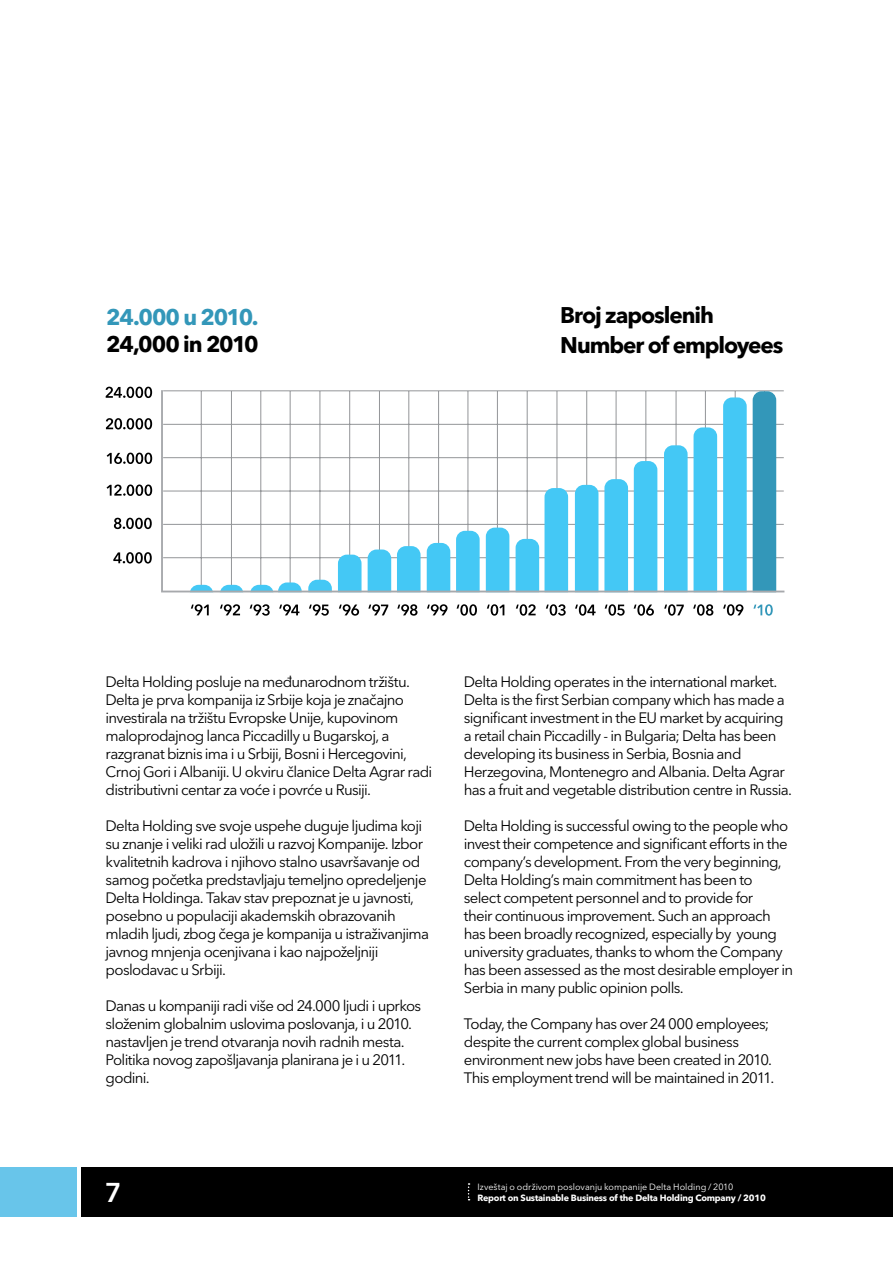
<style>
.page{position:relative;width:893px;height:1276px;background:#fff}
.page>*{position:absolute;margin:0;border:0;box-sizing:border-box;transform-origin:0 0}
.t1{font:600 27px "Avenir Next LT Pro";color:#fff}
.t2{font:700 22.5px/30px "Avenir Next LT Pro";letter-spacing:-.045em;color:#000}
.t3{font:700 22.5px "Avenir Next LT Pro";letter-spacing:-.06em;color:#3397b9}
.t4{font:15px/18px "Avenir Next LT Pro";letter-spacing:-.045em;color:#000}
.t5{font:700 9px "Avenir Next LT Pro";letter-spacing:-.025em;color:#fff}
.t6{font:9px "Avenir Next LT Pro";color:#fff}
</style>
<div class="page">
<svg style="left:113px;top:552px;width:39px;height:11px"></svg>
<svg style="left:114px;top:518px;width:38px;height:11px"></svg>
<svg style="left:107px;top:484px;width:45px;height:12px"></svg>
<svg style="left:107px;top:452px;width:45px;height:12px"></svg>
<svg style="left:106px;top:418px;width:46px;height:11px"></svg>
<svg style="left:106px;top:387px;width:46px;height:11px"></svg>
<div style="left:82px;top:1167px;width:811px;height:50px;background:#000"></div>
<div style="left:0;top:1167px;width:77px;height:50px;background:#68c5ea"></div>
<svg style="left:468px;top:1183px;width:2px;height:17px"></svg>
<svg style="left:161px;top:390px;width:624px;height:203px"></svg>
<svg style="left:191px;top:604px;width:18px;height:11px"></svg>
<svg style="left:220px;top:604px;width:20px;height:11px"></svg>
<svg style="left:250px;top:604px;width:20px;height:11px"></svg>
<svg style="left:279px;top:604px;width:20px;height:11px"></svg>
<svg style="left:309px;top:604px;width:20px;height:11px"></svg>
<svg style="left:339px;top:604px;width:20px;height:11px"></svg>
<svg style="left:368px;top:604px;width:20px;height:11px"></svg>
<svg style="left:397px;top:604px;width:20px;height:11px"></svg>
<svg style="left:427px;top:604px;width:21px;height:11px"></svg>
<svg style="left:457px;top:604px;width:20px;height:11px"></svg>
<svg style="left:487px;top:604px;width:17px;height:11px"></svg>
<svg style="left:516px;top:604px;width:20px;height:11px"></svg>
<svg style="left:546px;top:604px;width:20px;height:11px"></svg>
<svg style="left:575px;top:604px;width:21px;height:11px"></svg>
<svg style="left:605px;top:604px;width:20px;height:11px"></svg>
<svg style="left:634px;top:604px;width:20px;height:11px"></svg>
<svg style="left:664px;top:604px;width:20px;height:11px"></svg>
<svg style="left:693px;top:604px;width:20px;height:11px"></svg>
<svg style="left:723px;top:604px;width:20px;height:11px"></svg>
<svg style="left:753px;top:604px;width:20px;height:11px"></svg>
<h2 class="t3" style="left:106px;top:304px;width:154px">24.000 u 2010.</h2>
<h2 class="t2" style="left:106px;top:329px;width:154px">24,000 in 2010</h2>
<h2 class="t2" style="left:560px;top:300px;width:225px">Broj zaposlenih<br>Number of employees</h2>
<p class="t4" style="left:106px;top:672px;width:328px">Delta Holding posluje na međunarodnom tržištu.<br>Delta je prva kompanija iz Srbije koja je značajno investirala na tržištu Evropske Unije, kupovinom maloprodajnog lanca Piccadilly u Bugarskoj, a razgranat biznis ima i u Srbiji, Bosni i Hercegovini, Crnoj Gori i Albaniji. U okviru članice Delta Agrar radi distributivni centar za voće i povrće u Rusiji.</p>
<p class="t4" style="left:106px;top:816px;width:325px">Delta Holding sve svoje uspehe duguje ljudima koji su znanje i veliki rad uložili u razvoj Kompanije. Izbor kvalitetnih kadrova i njihovo stalno usavršavanje od samog početka predstavljaju temeljno opredeljenje Delta Holdinga. Takav stav prepoznat je u javnosti, posebno u populaciji akademskih obrazovanih mladih ljudi, zbog čega je kompanija u istraživanjima javnog mnjenja ocenjivana i kao najpoželjniji poslodavac u Srbiji.</p>
<p class="t4" style="left:106px;top:996px;width:317px">Danas u kompaniji radi više od 24.000 ljudi i uprkos složenim globalnim uslovima poslovanja, i u 2010. nastavljen je trend otvaranja novih radnih mesta.<br>Politika novog zapošljavanja planirana je i u 2011. godini.</p>
<p class="t4" style="left:464px;top:672px;width:330px">Delta Holding operates in the international market.<br>Delta is the first Serbian company which has made a significant investment in the EU market by acquiring a retail chain Piccadilly - in Bulgaria; Delta has been developing its business in Serbia, Bosnia and Herzegovina, Montenegro and Albania. Delta Agrar has a fruit and vegetable distribution centre in Russia.</p>
<p class="t4" style="left:464px;top:816px;width:331px">Delta Holding is successful owing to the people who invest their competence and significant efforts in the company’s development. From the very beginning, Delta Holding’s main commitment has been to select competent personnel and to provide for<br>their continuous improvement. Such an approach has been broadly recognized, especially by young university graduates, thanks to whom the Company has been assessed as the most desirable employer in Serbia in many public opinion polls.</p>
<p class="t4" style="left:464px;top:1014px;width:312px">Today, the Company has over 24 000 employees; despite the current complex global business environment new jobs have been created in 2010.<br>This employment trend will be maintained in 2011.</p>
<h1 class="t1" style="left:105px;top:1175px;width:18px">7</h1>
<p class="t5" style="left:477px;top:1192px;width:290px">Report on Sustainable Business of the Delta Holding Company / 2010</p>
<p class="t6" style="left:477px;top:1181px;width:257px">Izveštaj o održivom poslovanju kompanije Delta Holding / 2010</p>
</div>
